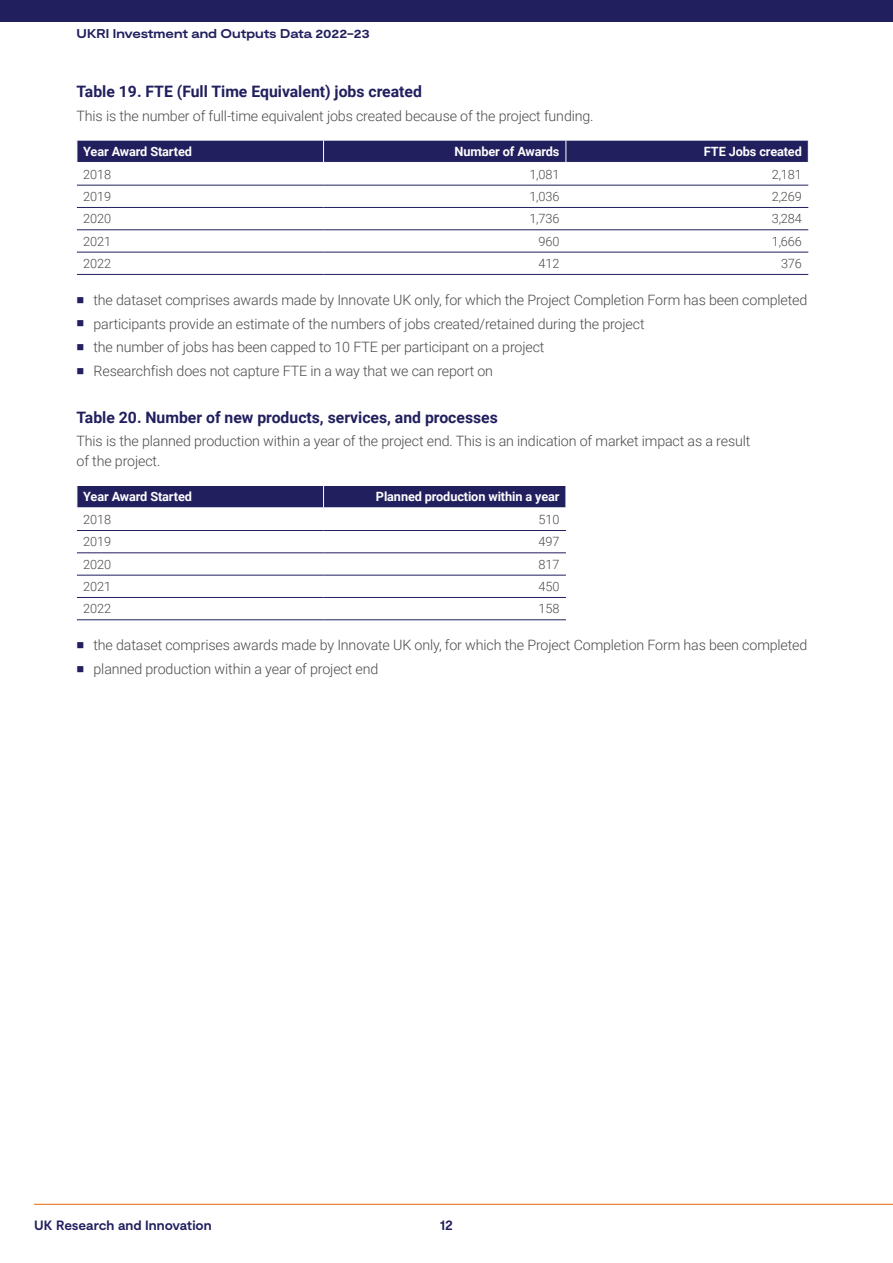
<style>
.page{position:relative;width:893px;height:1263px;background:#fff}
.page>*{position:absolute;margin:0;border:0;box-sizing:border-box;transform-origin:0 0}
.t1{font:700 15.75px "Roboto";color:#211f5e}
.t2{font:300 14.25px/23.7px "Roboto";letter-spacing:-.01em;color:#4a4a49}
.t3{font:700 13.5px "Moderat";letter-spacing:-.005em;color:#211f5e}
.t4{font:300 12.75px "Roboto";letter-spacing:-.01em;color:#4a4a49}
.t5{font:700 12.75px "Roboto";letter-spacing:-.01em;color:#fdfdfd}
.t6{font:700 expanded 12.75px "Moderat";letter-spacing:-.005em;color:#211f5e}
</style>
<div class="page">
<div style="left:0;top:0;width:893px;height:21px;background:#211f5e"></div>
<hr style="left:34px;top:1204px;width:859px;height:1px;background:#ec6608">
<svg style="left:77px;top:140px;width:732px;height:22px;background:#292764"></svg>
<hr style="left:77px;top:185px;width:247px;height:1px;background:#211f5e">
<hr style="left:324px;top:185px;width:242px;height:1px;background:#211f5e">
<hr style="left:566px;top:185px;width:242px;height:1px;background:#211f5e">
<hr style="left:77px;top:207px;width:247px;height:1px;background:#211f5e">
<hr style="left:324px;top:207px;width:242px;height:1px;background:#211f5e">
<hr style="left:566px;top:207px;width:242px;height:1px;background:#211f5e">
<hr style="left:77px;top:229px;width:247px;height:1px;background:#211f5e">
<hr style="left:324px;top:229px;width:242px;height:1px;background:#211f5e">
<hr style="left:566px;top:229px;width:242px;height:1px;background:#211f5e">
<hr style="left:77px;top:252px;width:247px;height:1px;background:#211f5e">
<hr style="left:324px;top:252px;width:242px;height:1px;background:#211f5e">
<hr style="left:566px;top:252px;width:242px;height:1px;background:#211f5e">
<hr style="left:77px;top:274px;width:247px;height:1px;background:#211f5e">
<hr style="left:324px;top:274px;width:242px;height:1px;background:#211f5e">
<hr style="left:566px;top:274px;width:242px;height:1px;background:#211f5e">
<div style="left:77px;top:485px;width:489px;height:22px;background:#211f5e"></div>
<hr style="left:77px;top:530px;width:247px;height:1px;background:#211f5e">
<hr style="left:324px;top:530px;width:242px;height:1px;background:#211f5e">
<hr style="left:77px;top:552px;width:247px;height:1px;background:#211f5e">
<hr style="left:324px;top:552px;width:242px;height:1px;background:#211f5e">
<hr style="left:77px;top:575px;width:247px;height:1px;background:#211f5e">
<hr style="left:324px;top:575px;width:242px;height:1px;background:#211f5e">
<hr style="left:77px;top:597px;width:247px;height:1px;background:#211f5e">
<hr style="left:324px;top:597px;width:242px;height:1px;background:#211f5e">
<hr style="left:77px;top:619px;width:247px;height:1px;background:#211f5e">
<hr style="left:324px;top:619px;width:242px;height:1px;background:#211f5e">
<p class="t6" style="left:77px;top:26px;width:295px">UKRI Investment and Outputs Data 2022-23</p>
<p class="t1" style="left:77px;top:80px;width:347px">Table 19. FTE (Full Time Equivalent) jobs created</p>
<p class="t2" style="left:77px;top:103px;width:519px">This is the number of full-time equivalent jobs created because of the project funding.</p>
<p class="t5" style="left:83px;top:143px;width:110px">Year Award Started</p>
<p class="t5" style="left:455px;top:143px;width:106px">Number of Awards</p>
<p class="t5" style="left:704px;top:143px;width:99px">FTE Jobs created</p>
<p class="t4" style="left:83px;top:165px;width:29px">2018</p>
<p class="t4" style="left:529px;top:165px;width:32px">1,081</p>
<p class="t4" style="left:772px;top:165px;width:32px">2,181</p>
<p class="t4" style="left:83px;top:188px;width:29px">2019</p>
<p class="t4" style="left:529px;top:188px;width:32px">1,036</p>
<p class="t4" style="left:772px;top:188px;width:32px">2,269</p>
<p class="t4" style="left:83px;top:210px;width:29px">2020</p>
<p class="t4" style="left:529px;top:210px;width:32px">1,736</p>
<p class="t4" style="left:772px;top:210px;width:32px">3,284</p>
<p class="t4" style="left:83px;top:232px;width:29px">2021</p>
<p class="t4" style="left:539px;top:232px;width:22px">960</p>
<p class="t4" style="left:772px;top:232px;width:32px">1,666</p>
<p class="t4" style="left:83px;top:255px;width:29px">2022</p>
<p class="t4" style="left:539px;top:255px;width:22px">412</p>
<p class="t4" style="left:781px;top:255px;width:22px">376</p>
<p class="t2" style="left:94px;top:287px;width:715px">the dataset comprises awards made by Innovate UK only, for which the Project Completion Form has been completed participants provide an estimate of the numbers of jobs created/retained during the project<br>the number of jobs has been capped to 10 FTE per participant on a project<br>Researchfish does not capture FTE in a way that we can report on</p>
<p class="t1" style="left:77px;top:406px;width:423px">Table 20. Number of new products, services, and processes</p>
<p class="t2" style="left:77px;top:431px;width:675px;line-height:19.5px">This is the planned production within a year of the project end. This is an indication of market impact as a result of the project.</p>
<p class="t5" style="left:83px;top:488px;width:110px">Year Award Started</p>
<p class="t5" style="left:376px;top:488px;width:185px">Planned production within a year</p>
<p class="t4" style="left:83px;top:511px;width:29px">2018</p>
<p class="t4" style="left:539px;top:511px;width:22px">510</p>
<p class="t4" style="left:83px;top:533px;width:29px">2019</p>
<p class="t4" style="left:539px;top:533px;width:22px">497</p>
<p class="t4" style="left:83px;top:555px;width:29px">2020</p>
<p class="t4" style="left:539px;top:555px;width:22px">817</p>
<p class="t4" style="left:83px;top:578px;width:29px">2021</p>
<p class="t4" style="left:539px;top:578px;width:22px">450</p>
<p class="t4" style="left:83px;top:600px;width:29px">2022</p>
<p class="t4" style="left:539px;top:600px;width:22px">158</p>
<p class="t2" style="left:94px;top:633px;width:715px">the dataset comprises awards made by Innovate UK only, for which the Project Completion Form has been completed planned production within a year of project end</p>
<p class="t3" style="left:34px;top:1217px;width:179px">UK Research and Innovation</p>
<p class="t3" style="left:440px;top:1217px;width:15px">12</p>
</div>
